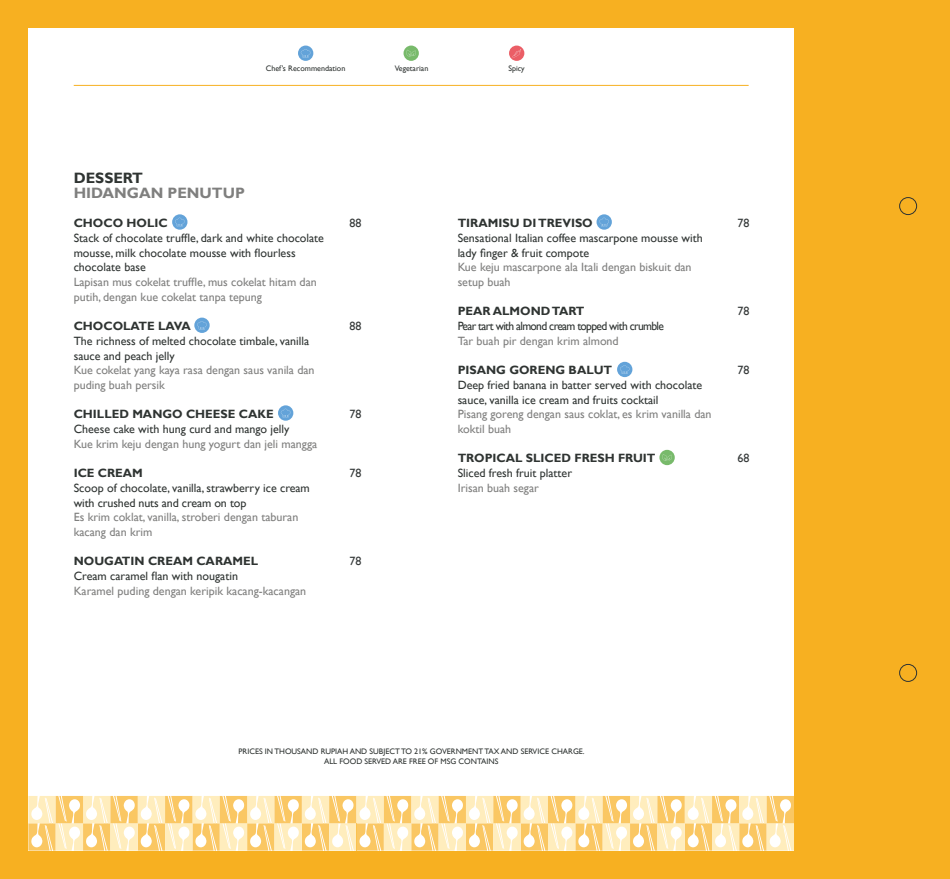
<style>
.page{position:relative;width:950px;height:879px;background:#f7b021}
.page>*{position:absolute;margin:0;border:0;box-sizing:border-box;transform-origin:0 0}
.t1{font:700 15px "Gill Sans";color:#7f7f7e}
.t2{font:700 15px "Gill Sans";color:#2f3432}
.t3{font:12px/14.7px "Gill Sans";color:#2f3432}
.t4{font:12px/14.7px "Gill Sans";color:#7f7f7e}
.t5{font:700 12px "Gill Sans";color:#2f3432}
.t6{font:12px "Gill Sans";letter-spacing:-.055em;color:#2f3432;scale:.96 1}
.t7{font:12px "Gill Sans";color:#353939}
.t8{font:8px/9.6px "Gill Sans";color:#2f3432;text-align:center}
</style>
<div class="page">
<div style="left:28px;top:28px;width:766px;height:822px;background:#fff"></div>
<svg style="left:28px;top:796px;width:766px;height:54px"></svg>
<svg style="left:298px;top:46px;width:15px;height:15px"></svg>
<svg style="left:301px;top:49px;width:9px;height:8px"></svg>
<div style="left:509px;top:46px;width:15px;height:15px;background:#eb5e66;border-radius:50%"></div>
<svg style="left:512px;top:49px;width:9px;height:8px"></svg>
<div style="left:403px;top:46px;width:16px;height:15px;background:#78ba6b;border-radius:50%"></div>
<svg style="left:406px;top:50px;width:10px;height:7px"></svg>
<hr style="left:74px;top:85px;width:674px;height:1px;background:#f7b021">
<div style="left:899px;top:197px;width:17px;height:18px;border:1px solid #2f3432;border-radius:50%"></div>
<div style="left:899px;top:664px;width:17px;height:17px;border:1px solid #2f3432;border-radius:50%"></div>
<svg style="left:172px;top:214px;width:15px;height:16px"></svg>
<svg style="left:175px;top:218px;width:10px;height:8px"></svg>
<svg style="left:194px;top:318px;width:16px;height:15px"></svg>
<svg style="left:197px;top:321px;width:10px;height:8px"></svg>
<svg style="left:278px;top:405px;width:15px;height:16px"></svg>
<svg style="left:281px;top:409px;width:9px;height:8px"></svg>
<svg style="left:596px;top:214px;width:16px;height:16px"></svg>
<svg style="left:599px;top:218px;width:10px;height:8px"></svg>
<div style="left:617px;top:362px;width:15px;height:15px;background:#63a3d9;border-radius:50%"></div>
<svg style="left:620px;top:365px;width:9px;height:9px"></svg>
<div style="left:659px;top:450px;width:15px;height:15px;background:#78ba6b;border-radius:50%"></div>
<svg style="left:662px;top:454px;width:10px;height:7px"></svg>
<p class="t8" style="left:266px;top:64px;width:81px">Chef’s Recommendation</p>
<p class="t8" style="left:395px;top:64px;width:35px">Vegetarian</p>
<p class="t8" style="left:508px;top:64px;width:18px">Spicy</p>
<p class="t2" style="left:74px;top:169px;width:11px">DESSERT</p>
<p class="t1" style="left:74px;top:184px;width:12px">HIDAN</p>
<p class="t1" style="left:127px;top:184px;width:63px">GAN PENUTU</p>
<p class="t1" style="left:235px;top:184px;width:11px">P</p>
<p class="t5" style="left:74px;top:216px;width:95px">CHOCO HOLIC</p>
<p class="t3" style="left:74px;top:231px;width:252px">Stack of chocolate truffle, dark and white chocolate mousse, milk chocolate mousse with flourless chocolate base</p>
<p class="t4" style="left:74px;top:275px;width:245px">Lapisan mus cokelat truffle, mus cokelat hitam dan putih, dengan kue cokelat tanpa tepung</p>
<p class="t5" style="left:74px;top:319px;width:119px">CHOCOLATE LAVA</p>
<p class="t3" style="left:74px;top:334px;width:237px">The richness of melted chocolate timbale, vanilla sauce and peach jelly</p>
<p class="t4" style="left:74px;top:363px;width:242px">Kue cokelat yang kaya rasa dengan saus vanila dan puding buah persik</p>
<p class="t5" style="left:74px;top:407px;width:201px">CHILLED MANGO CHEESE CAKE</p>
<p class="t3" style="left:74px;top:422px;width:217px">Cheese cake with hung curd and mango jelly</p>
<p class="t4" style="left:74px;top:436px;width:245px">Kue krim keju dengan hung yogurt dan jeli mangga</p>
<p class="t5" style="left:74px;top:466px;width:69px">ICE CREAM</p>
<p class="t3" style="left:74px;top:481px;width:237px">Scoop of chocolate, vanilla, strawberry ice cream with crushed nuts and cream on top</p>
<p class="t4" style="left:74px;top:510px;width:226px">Es krim coklat, vanilla, stroberi dengan taburan kacang dan krim</p>
<p class="t5" style="left:74px;top:554px;width:186px">NOUGATIN CREAM CARAMEL</p>
<p class="t3" style="left:74px;top:569px;width:166px">Cream caramel flan with nougatin</p>
<p class="t4" style="left:74px;top:583px;width:234px">Karamel puding dengan keripik kacang-kacangan</p>
<p class="t7" style="left:349px;top:216px;width:13px">88</p>
<p class="t7" style="left:349px;top:319px;width:13px">88</p>
<p class="t7" style="left:349px;top:407px;width:13px">78</p>
<p class="t7" style="left:349px;top:466px;width:13px">78</p>
<p class="t7" style="left:349px;top:554px;width:13px">78</p>
<p class="t5" style="left:457px;top:216px;width:137px">TIRAMISU DI TREVISO</p>
<p class="t3" style="left:457px;top:231px;width:247px">Sensational Italian coffee mascarpone mousse with lady finger &amp; fruit compote</p>
<p class="t4" style="left:457px;top:260px;width:235px">Kue keju mascarpone ala Itali dengan biskuit dan setup buah</p>
<p class="t5" style="left:457px;top:304px;width:128px">PEAR ALMOND TART</p>
<p class="t6" style="left:457px;top:319px;width:216px">Pear tart with almond cream topped with crumble</p>
<p class="t4" style="left:457px;top:334px;width:163px">Tar buah pir dengan krim almond</p>
<p class="t5" style="left:457px;top:363px;width:156px">PISANG GORENG BALUT</p>
<p class="t3" style="left:457px;top:378px;width:246px">Deep fried banana in batter served with chocolate sauce, vanilla ice cream and fruits cocktail</p>
<p class="t4" style="left:457px;top:407px;width:255px">Pisang goreng dengan saus coklat, es krim vanilla dan koktil buah</p>
<p class="t5" style="left:457px;top:451px;width:199px">TROPICAL SLICED FRESH FRUIT</p>
<p class="t3" style="left:457px;top:466px;width:116px">Sliced fresh fruit platter</p>
<p class="t4" style="left:457px;top:481px;width:83px">Irisan buah segar</p>
<p class="t7" style="left:737px;top:216px;width:13px">78</p>
<p class="t7" style="left:737px;top:304px;width:13px">78</p>
<p class="t7" style="left:737px;top:363px;width:13px">78</p>
<p class="t7" style="left:737px;top:451px;width:13px">68</p>
<p class="t8" style="left:238px;top:747px;width:348px">Prices in Thousand Rupiah and subject to 21% Government Tax and Service Charg e.<br>All food served are free of MSG Contains</p>
</div>
